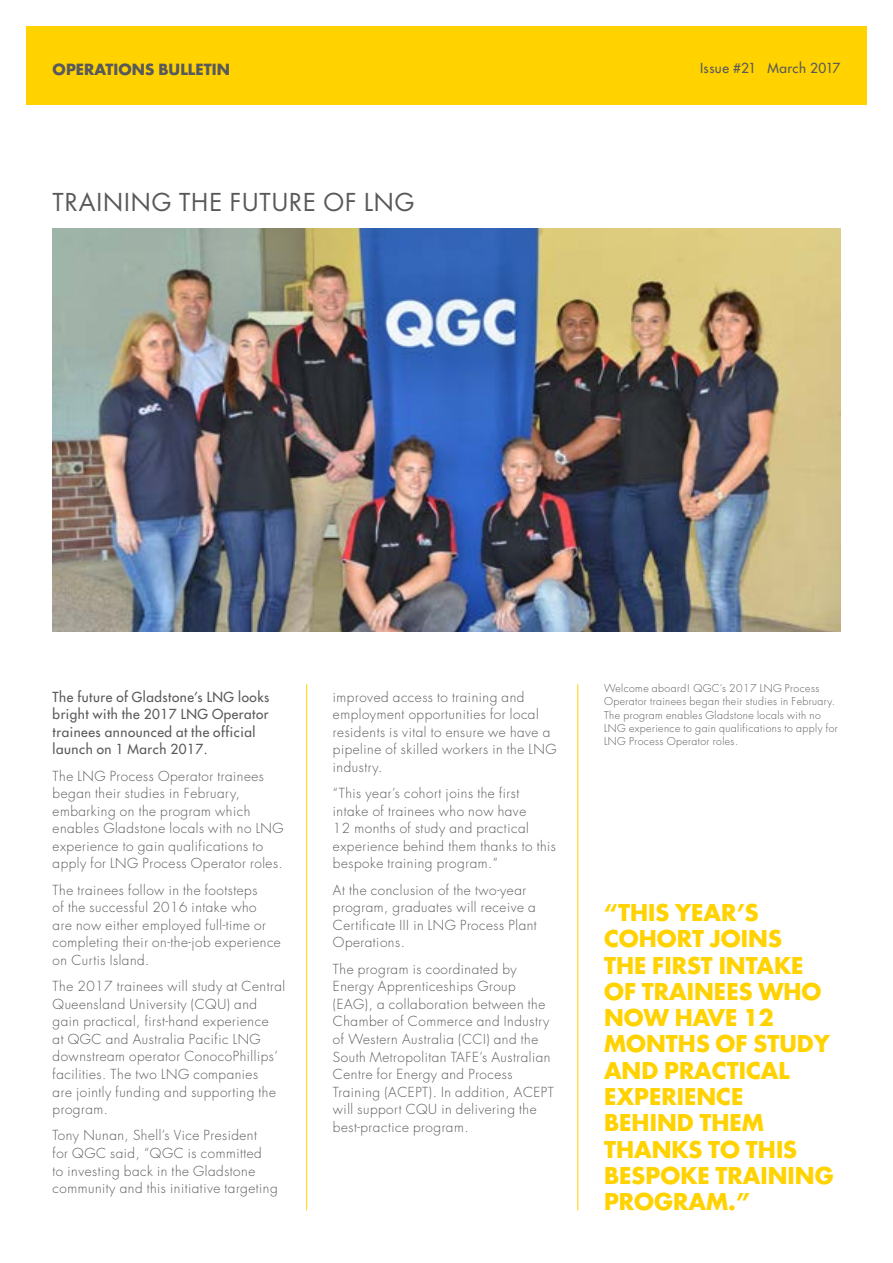
<style>
.page{position:relative;width:893px;height:1263px;background:#fff}
.page>*{position:absolute;margin:0;border:0;box-sizing:border-box;transform-origin:0 0}
.t1{font:24px "Futura";letter-spacing:.04em;color:#58595b}
.t2{font:700 22.5px/26.2px "Futura";color:#ffd200}
.t3{font:700 15px "Futura";letter-spacing:.005em;color:#58595b}
.t4{font:300 13.5px/17.5px "Futura";letter-spacing:.04em;color:#58595b}
.t5{font:13.5px/17.5px "Futura";letter-spacing:.04em;color:#58595b}
.t6{font:300 10.5px/13.2px "Futura";letter-spacing:.04em;color:#58595b}
</style>
<div class="page">
<img style="left:53px;top:228px;width:787px;height:403px">
<hr style="left:577px;top:684px;width:1px;height:526px;background:#ffd200">
<hr style="left:306px;top:684px;width:1px;height:526px;background:#ffd200">
<div style="left:26px;top:26px;width:841px;height:79px;background:#ffd200"></div>
<p class="t3" style="left:53px;top:59px;width:179px">OPERATIONS BULLETIN</p>
<p class="t5" style="left:700px;top:59px;width:142px">Issue #21 March 2017</p>
<h1 class="t1" style="left:53px;top:185px;width:363px">TRAINING THE FUTURE OF LNG</h1>
<p class="t5" style="left:53px;top:688px;width:218px">The future of Gladstone’s LNG looks bright with the 2017 LNG Operator trainees announced at the official launch on 1 March 2017.</p>
<p class="t4" style="left:53px;top:767px;width:233px">The LNG Process Operator trainees began their studies in February, embarking on the program which enables Gladstone locals with no LNG experience to gain qualifications to apply for LNG Process Operator roles.</p>
<p class="t4" style="left:53px;top:881px;width:230px">The trainees follow in the footsteps<br>of the successful 2016 intake who<br>are now either employed full-time or completing their on-the-job experience on Curtis Island.</p>
<p class="t4" style="left:53px;top:978px;width:234px">The 2017 trainees will study at Central Queensland University (CQU) and gain practical, first-hand experience<br>at QGC and Australia Pacific LNG downstream operator ConocoPhillips’ facilities. The two LNG companies<br>are jointly funding and supporting the program.</p>
<p class="t4" style="left:53px;top:1127px;width:227px">Tony Nunan, Shell’s Vice President<br>for QGC said, “QGC is committed<br>to investing back in the Gladstone community and this initiative targeting</p>
<p class="t4" style="left:333px;top:688px;width:225px">improved access to training and employment opportunities for local residents is vital to ensure we have a pipeline of skilled workers in the LNG industry.</p>
<p class="t4" style="left:333px;top:785px;width:224px">“This year’s cohort joins the first intake of trainees who now have<br>12 months of study and practical experience behind them thanks to this bespoke training program.”</p>
<p class="t4" style="left:333px;top:881px;width:205px">At the conclusion of the two-year program, graduates will receive a<br>Certificate III in LNG Process Plant<br>Operations.</p>
<p class="t4" style="left:333px;top:960px;width:222px">The program is coordinated by<br>Energy Apprenticeships Group (EAG), a collaboration between the<br>Chamber of Commerce and Industry of Western Australia (CCI) and the<br>South Metropolitan TAFE’s Australian<br>Centre for Energy and Process<br>Training (ACEPT). In addition, ACEPT will support CQU in delivering the best-practice program.</p>
<p class="t6" style="left:604px;top:682px;width:235px">Welcome aboard! QGC’s 2017 LNG Process Operator trainees began their studies in February.<br>The program enables Gladstone locals with no LNG experience to gain qualifications to apply for LNG Process Operator roles.</p>
<h2 class="t2" style="left:604px;top:899px;width:231px">“THIS YEAR’S<br>COHORT JOINS<br>THE FIRST INTAKE<br>OF TRAINEES WHO<br>NOW HAVE 12<br>MONTHS OF STUDY<br>AND PRACTICAL<br>EXPERIENCE<br>BEHIND THEM<br>THANKS TO THIS<br>BESPOKE TRAINING<br>PROGRAM.”</h2>
</div>
